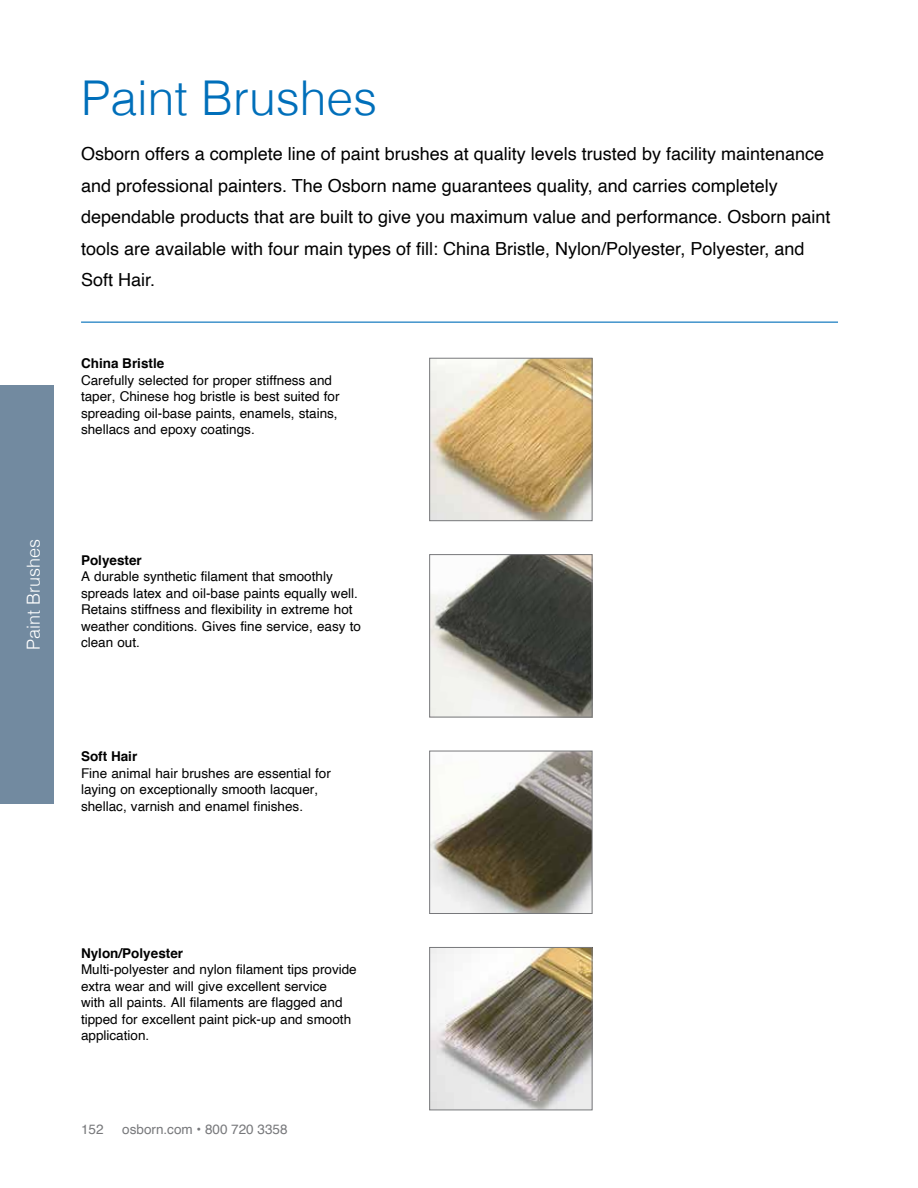
<style>
.page{position:relative;width:918px;height:1188px;background:#fff}
.page>*{position:absolute;margin:0;border:0;box-sizing:border-box;transform-origin:0 0}
.t1{font:300 48px "Helvetica";color:#006fba}
.t2{font:18px/31.5px "Helvetica";color:#000}
.t3{font:300 18px "Helvetica";color:#fff}
.t4{font:13.5px/16.5px "Helvetica";color:#000}
.t5{font:700 13.5px "Helvetica";color:#000}
.t6{font:13.5px "Helvetica";color:#77787b}
</style>
<div class="page">
<div style="left:0;top:385px;width:54px;height:419px;background:#728aa0"></div>
<hr style="left:81px;top:322px;width:757px;height:1px;background:#006fba">
<img style="left:431px;top:360px;width:159px;height:159px">
<div style="left:429px;top:358px;width:163px;height:163px;border:1px solid #77787b"></div>
<img style="left:431px;top:556px;width:159px;height:159px">
<div style="left:429px;top:554px;width:163px;height:163px;border:1px solid #77787b"></div>
<img style="left:431px;top:753px;width:159px;height:159px">
<div style="left:429px;top:751px;width:163px;height:163px;border:1px solid #77787b"></div>
<img style="left:431px;top:949px;width:159px;height:159px">
<div style="left:429px;top:947px;width:163px;height:163px;border:1px solid #77787b"></div>
<h1 class="t1" style="left:81px;top:58px;width:298px">Paint Brushes</h1>
<p class="t2" style="left:81px;top:139px;width:751px">Osborn offers a complete line of paint brushes at quality levels trusted by facility maintenance and professional painters. The Osborn name guarantees quality, and carries completely dependable products that are built to give you maximum value and performance. Osborn paint tools are available with four main types of fill: China Bristle, Nylon/Polyester, Polyester, and Soft Hair.</p>
<p class="t5" style="left:81px;top:353px;width:85px">China Bristle</p>
<p class="t4" style="left:81px;top:372px;width:260px">Carefully selected for proper stiffness and taper, Chinese hog bristle is best suited for spreading oil-base paints, enamels, stains, shellacs and epoxy coatings.</p>
<h2 class="t3" style="left:18px;top:650px;width:113px;rotate:-90deg">Paint Brushes</h2>
<p class="t5" style="left:81px;top:549px;width:62px">Polyester</p>
<p class="t4" style="left:81px;top:569px;width:281px">A durable synthetic filament that smoothly spreads latex and oil-base paints equally well.<br>Retains stiffness and flexibility in extreme hot weather conditions. Gives fine service, easy to clean out.</p>
<p class="t5" style="left:81px;top:745px;width:58px">Soft Hair</p>
<p class="t4" style="left:81px;top:765px;width:251px">Fine animal hair brushes are essential for laying on exceptionally smooth lacquer, shellac, varnish and enamel finishes.</p>
<p class="t5" style="left:81px;top:942px;width:104px">Nylon/Polyester</p>
<p class="t4" style="left:81px;top:961px;width:277px">Multi-polyester and nylon filament tips provide extra wear and will give excellent service<br>with all paints. All filaments are flagged and tipped for excellent paint pick-up and smooth application.</p>
<p class="t6" style="left:81px;top:1119px;width:24px">152</p>
<p class="t6" style="left:122px;top:1119px;width:167px">osborn.com • 800 720 3358</p>
</div>
